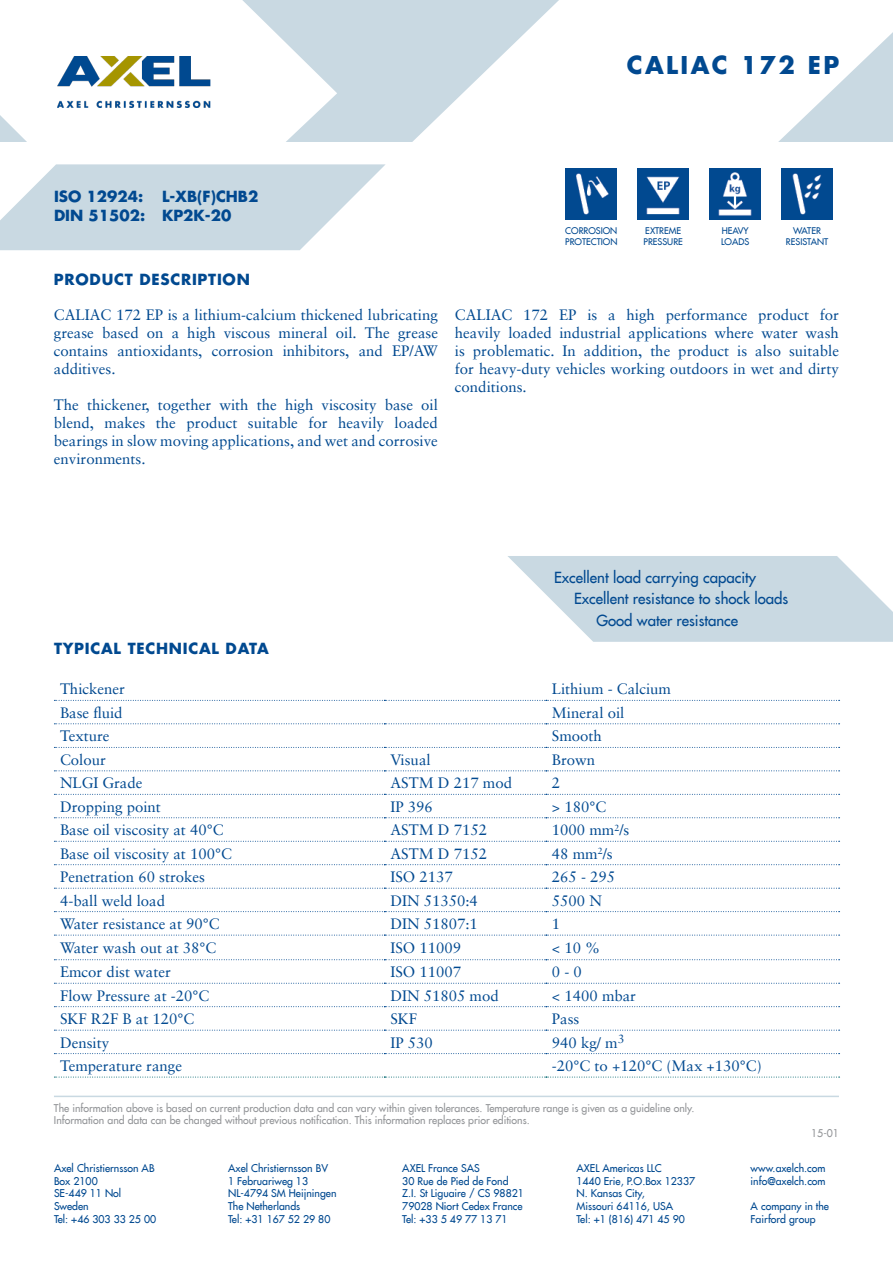
<style>
.page{position:relative;width:893px;height:1263px;background:#fff}
.page>*{position:absolute;margin:0;border:0;box-sizing:border-box;transform-origin:0 0}
.t1{font:700 24px "Futura LT";letter-spacing:.1em;color:#014990}
.t2{font:15px/18px "Sabon LT";color:#014990;text-align:justify}
.t3{font:15px "Futura LT";color:#014990}
.t4{font:700 15px "Futura LT";letter-spacing:.05em;color:#014990}
.t5{font:700 15px "Futura LT";color:#014990}
.t6{font:10.5px "Futura LT";color:#014990}
.t7{font:10.5px "Futura LT";color:#939598}
.t8{font:9px/10.8px "Futura LT";color:#014990}
</style>
<div class="page">
<div style="left:0;top:0;width:893px;height:142px;background:#c9d9e2"></div>
<svg style="left:0;top:0;width:337px;height:142px;fill:#fff"></svg>
<svg style="left:412px;top:0;width:481px;height:142px;fill:#fff"></svg>
<img style="left:52px;top:50px;width:164px;height:63px">
<div style="left:49px;top:47px;width:170px;height:69px;border:2px solid #fff"></div>
<img style="left:566px;top:169px;width:51px;height:51px">
<img style="left:638px;top:169px;width:51px;height:51px">
<img style="left:710px;top:169px;width:51px;height:50px">
<img style="left:782px;top:169px;width:51px;height:51px">
<svg style="left:54px;top:699px;width:785px;height:378px"></svg>
<svg style="left:54px;top:700px;width:786px;height:1px"></svg>
<svg style="left:54px;top:723px;width:786px;height:1px"></svg>
<svg style="left:54px;top:747px;width:786px;height:1px"></svg>
<svg style="left:54px;top:770px;width:786px;height:1px"></svg>
<svg style="left:54px;top:794px;width:786px;height:1px"></svg>
<svg style="left:54px;top:817px;width:786px;height:1px"></svg>
<svg style="left:54px;top:841px;width:786px;height:1px"></svg>
<svg style="left:54px;top:864px;width:786px;height:1px"></svg>
<svg style="left:54px;top:888px;width:786px;height:1px"></svg>
<svg style="left:54px;top:911px;width:786px;height:1px"></svg>
<svg style="left:54px;top:935px;width:786px;height:1px"></svg>
<svg style="left:54px;top:959px;width:786px;height:1px"></svg>
<svg style="left:54px;top:983px;width:786px;height:1px"></svg>
<svg style="left:54px;top:1006px;width:786px;height:1px"></svg>
<svg style="left:54px;top:1030px;width:786px;height:1px"></svg>
<svg style="left:54px;top:1053px;width:786px;height:1px"></svg>
<svg style="left:54px;top:1077px;width:786px;height:1px"></svg>
<hr style="left:54px;top:1096px;width:785px;height:1px;background:#c9d9e2">
<svg style="left:0;top:164px;width:386px;height:86px"></svg>
<svg style="left:508px;top:556px;width:385px;height:86px"></svg>
<p class="t1" style="left:627px;top:49px;width:214px">CALIAC 172 EP</p>
<p class="t5" style="left:54px;top:187px;width:91px">ISO 12924:</p>
<p class="t4" style="left:162px;top:187px;width:98px">L-XB(F)CHB2</p>
<p class="t5" style="left:54px;top:206px;width:179px">DIN 51502: KP2K-20</p>
<p class="t4" style="left:54px;top:269px;width:197px">PRODUCT DESCRIPTION</p>
<p class="t2" style="left:54px;top:305px;width:385px">CALIAC 172 EP is a lithium-calcium thickened lubricating grease based on a high viscous mineral oil. The grease contains antioxidants, corrosion inhibitors, and EP/AW additives.</p>
<p class="t2" style="left:54px;top:395px;width:385px">The thickener, together with the high viscosity base oil blend, makes the product suitable for heavily loaded bearings in slow moving applications, and wet and corrosive environments.</p>
<p class="t8" style="left:565px;top:225px;width:54px">CORROSION<br>PROTECTION</p>
<p class="t8" style="left:645px;top:225px;width:37px">EXTREME</p>
<p class="t8" style="left:644px;top:236px;width:41px">PRESSURE</p>
<p class="t8" style="left:722px;top:225px;width:28px">HEAVY</p>
<p class="t8" style="left:721px;top:236px;width:30px">LOADS</p>
<p class="t8" style="left:793px;top:225px;width:29px">WATER</p>
<p class="t8" style="left:786px;top:236px;width:44px">RESISTANT</p>
<p class="t2" style="left:455px;top:305px;width:386px">CALIAC 172 EP is a high performance product for heavily loaded industrial applications where water wash is problematic. In addition, the product is also suitable for heavy-duty vehicles working outdoors in wet and dirty conditions.</p>
<p class="t4" style="left:54px;top:639px;width:216px">TYPICAL TECHNICAL DATA</p>
<p class="t3" style="left:554px;top:568px;width:203px">Excellent load carrying capacity</p>
<p class="t3" style="left:574px;top:589px;width:216px">Excellent resistance to shock loads</p>
<p class="t3" style="left:596px;top:611px;width:143px">Good water resistance</p>
<p class="t2" style="left:60px;top:680px;width:66px">Thickener</p>
<p class="t2" style="left:552px;top:680px;width:121px">Lithium - Calcium</p>
<p class="t2" style="left:60px;top:703px;width:64px">Base fluid</p>
<p class="t2" style="left:552px;top:703px;width:74px">Mineral oil</p>
<p class="t2" style="left:60px;top:727px;width:51px">Texture</p>
<p class="t2" style="left:552px;top:727px;width:51px">Smooth</p>
<p class="t2" style="left:60px;top:750px;width:47px">Colour</p>
<p class="t2" style="left:390px;top:750px;width:42px">Visual</p>
<p class="t2" style="left:552px;top:750px;width:45px">Brown</p>
<p class="t2" style="left:60px;top:774px;width:84px">NLGI Grade</p>
<p class="t2" style="left:390px;top:774px;width:123px">ASTM D 217 mod</p>
<p class="t2" style="left:552px;top:774px;width:10px">2</p>
<p class="t2" style="left:60px;top:797px;width:102px">Dropping point</p>
<p class="t2" style="left:390px;top:797px;width:44px">IP 396</p>
<p class="t2" style="left:552px;top:797px;width:56px">&gt; 180°C</p>
<p class="t2" style="left:60px;top:821px;width:165px">Base oil viscosity at 40°C</p>
<p class="t2" style="left:390px;top:821px;width:98px">ASTM D 7152</p>
<p class="t2" style="left:552px;top:821px;width:79px">1000 mm<sup>2</sup>/s</p>
<p class="t2" style="left:60px;top:844px;width:173px">Base oil viscosity at 100°C</p>
<p class="t2" style="left:390px;top:844px;width:98px">ASTM D 7152</p>
<p class="t2" style="left:552px;top:844px;width:62px">48 mm<sup>2</sup>/s</p>
<p class="t2" style="left:60px;top:868px;width:147px">Penetration 60 strokes</p>
<p class="t2" style="left:390px;top:868px;width:64px">ISO 2137</p>
<p class="t2" style="left:552px;top:868px;width:65px">265 - 295</p>
<p class="t2" style="left:60px;top:891px;width:107px">4-ball weld load</p>
<p class="t2" style="left:390px;top:891px;width:89px">DIN 51350:4</p>
<p class="t2" style="left:552px;top:891px;width:52px">5500 N</p>
<p class="t2" style="left:60px;top:915px;width:161px">Water resistance at 90°C</p>
<p class="t2" style="left:390px;top:915px;width:89px">DIN 51807:1</p>
<p class="t2" style="left:552px;top:915px;width:10px">1</p>
<p class="t2" style="left:60px;top:938px;width:158px">Water wash out at 38°C</p>
<p class="t2" style="left:390px;top:938px;width:72px">ISO 11009</p>
<p class="t2" style="left:552px;top:938px;width:50px">&lt; 10 %</p>
<p class="t2" style="left:60px;top:963px;width:112px">Emcor dist water</p>
<p class="t2" style="left:390px;top:963px;width:72px">ISO 11007</p>
<p class="t2" style="left:552px;top:963px;width:32px">0 - 0</p>
<p class="t2" style="left:60px;top:986px;width:151px">Flow Pressure at -20°C</p>
<p class="t2" style="left:390px;top:986px;width:110px">DIN 51805 mod</p>
<p class="t2" style="left:552px;top:986px;width:86px">&lt; 1400 mbar</p>
<p class="t2" style="left:60px;top:1010px;width:136px">SKF R2F B at 120°C</p>
<p class="t2" style="left:390px;top:1010px;width:28px">SKF</p>
<p class="t2" style="left:552px;top:1010px;width:29px">Pass</p>
<p class="t2" style="left:60px;top:1033px;width:51px">Density</p>
<p class="t2" style="left:390px;top:1033px;width:44px">IP 530</p>
<p class="t2" style="left:552px;top:1033px;width:74px">940 kg/ m<sup>3</sup></p>
<p class="t2" style="left:60px;top:1057px;width:124px">Temperature range</p>
<p class="t2" style="left:552px;top:1057px;width:211px">-20°C to +120°C (Max +130°C)</p>
<p class="t7" style="left:54px;top:1101px;width:642px">The information above is based on current production data and can vary within given tolerances. Temperature range is given as a guideline only.</p>
<p class="t7" style="left:54px;top:1113px;width:477px">Information and data can be changed without previous notification. This information replaces prior editions.</p>
<p class="t7" style="left:811px;top:1126px;width:29px">15-01</p>
<p class="t6" style="left:54px;top:1161px;width:102px">Axel Christiernsson AB</p>
<p class="t6" style="left:54px;top:1174px;width:45px">Box 2100</p>
<p class="t6" style="left:54px;top:1187px;width:69px">SE-449 11 Nol</p>
<p class="t6" style="left:54px;top:1199px;width:36px">Sweden</p>
<p class="t6" style="left:54px;top:1212px;width:104px">Tel: +46 303 33 25 00</p>
<p class="t6" style="left:228px;top:1161px;width:101px">Axel Christiernsson BV</p>
<p class="t6" style="left:228px;top:1174px;width:81px">1 Februariweg 13</p>
<p class="t6" style="left:228px;top:1187px;width:110px">NL-4794 SM Heijningen</p>
<p class="t6" style="left:228px;top:1199px;width:74px">The Netherlands</p>
<p class="t6" style="left:228px;top:1212px;width:104px">Tel: +31 167 52 29 80</p>
<p class="t6" style="left:402px;top:1161px;width:79px">AXEL France SAS</p>
<p class="t6" style="left:402px;top:1174px;width:108px">30 Rue de Pied de Fond</p>
<p class="t6" style="left:402px;top:1187px;width:123px">Z.I. St Liguaire / CS 98821</p>
<p class="t6" style="left:402px;top:1199px;width:122px">79028 Niort Cedex France</p>
<p class="t6" style="left:402px;top:1212px;width:107px">Tel: +33 5 49 77 13 71</p>
<p class="t6" style="left:576px;top:1161px;width:87px">AXEL Americas LLC</p>
<p class="t6" style="left:576px;top:1174px;width:120px">1440 Erie, P.O.Box 12337</p>
<p class="t6" style="left:576px;top:1187px;width:70px">N. Kansas City,</p>
<p class="t6" style="left:576px;top:1199px;width:98px">Missouri 64116, USA</p>
<p class="t6" style="left:576px;top:1212px;width:110px">Tel: +1 (816) 471 45 90</p>
<p class="t6" style="left:751px;top:1161px;width:76px">www.axelch.com</p>
<p class="t6" style="left:751px;top:1174px;width:77px">info@axelch.com</p>
<p class="t6" style="left:751px;top:1199px;width:80px">A company in the</p>
<p class="t6" style="left:751px;top:1212px;width:66px">Fairford group</p>
</div>
